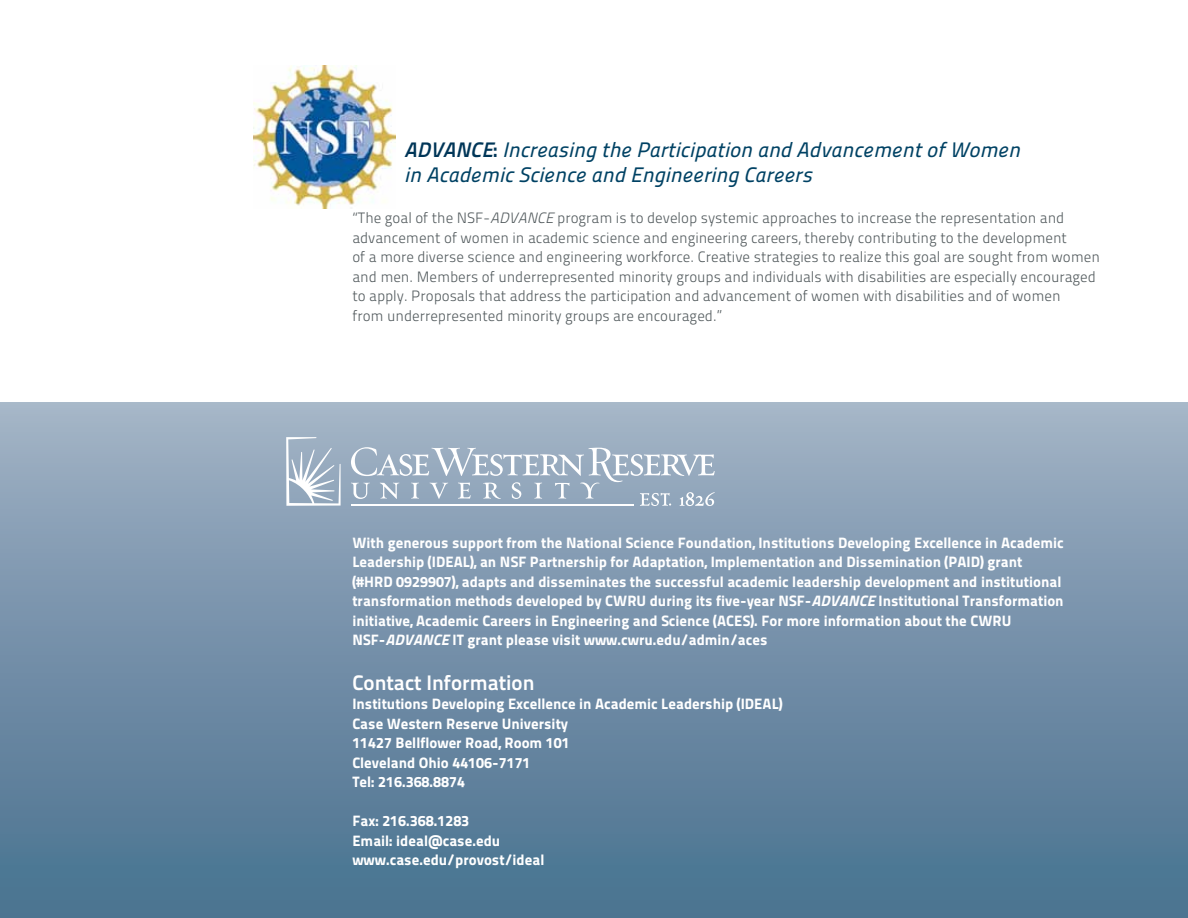
<style>
.page{position:relative;width:1188px;height:918px;background:#fff}
.page>*{position:absolute;margin:0;border:0;box-sizing:border-box;transform-origin:0 0}
.t1{font:21px/25.2px "Titillitalic 500 wt";color:#004264}
.t2{font:21px "Titillium Text 25 L 800 wt";color:#fff}
.t3{font:15px/19.5px "Titillium Maps 26 L 999 wt";color:#fff}
.t4{font:15px/19.5px "Titillium Maps 26 L 250 wt";color:#525a5d}
.s1{font-family:"Titillitalic 750 wt";color:#003658}
.s2{font-family:"Titillium Text 25 L 800 wt";color:#003658}
.s3{font-family:"Titillitalic 250 wt"}
.s4{font-family:"Titillitalic 999 wt"}
</style>
<div class="page">
<img style="left:253px;top:66px;width:143px;height:142px">
<div style="left:0;top:403px;width:1188px;height:515px;background:linear-gradient(to bottom,#a2b1c5,#466f8e)"></div>
<svg style="left:351px;top:447px;width:364px;height:59px;background:#a7b7c8"></svg>
<hr style="left:351px;top:504px;width:283px;height:2px;background:#fff">
<svg style="left:286px;top:437px;width:55px;height:69px"></svg>
<h1 class="t1" style="left:404px;top:136px;width:617px"><span class="s1">ADVANCE</span><span class="s2">:</span> Increasing the Participation and Advancement of Women in Academic Science and Engineering Careers</h1>
<p class="t4" style="left:352px;top:207px;width:749px">“The goal of the NSF-<span class="s3">ADVANCE</span> program is to develop systemic approaches to increase the representation and advancement of women in academic science and engineering careers, thereby contributing to the development<br>of a more diverse science and engineering workforce. Creative strategies to realize this goal are sought from women and men. Members of underrepresented minority groups and individuals with disabilities are especially encouraged to apply. Proposals that address the participation and advancement of women with disabilities and of women<br>from underrepresented minority groups are encouraged.”</p>
<p class="t3" style="left:352px;top:532px;width:713px">With generous support from the National Science Foundation, Institutions Developing Excellence in Academic Leadership (IDEAL), an NSF Partnership for Adaptation, Implementation and Dissemination (PAID) grant (#HRD 0929907), adapts and disseminates the successful academic leadership development and institutional transformation methods developed by CWRU during its five-year NSF-<span class="s4">ADVANCE</span> Institutional Transformation initiative, Academic Careers in Engineering and Science (ACES). For more information about the CWRU NSF-<span class="s4">ADVANCE</span> IT grant please visit www.cwru.edu/admin/aces</p>
<h1 class="t2" style="left:352px;top:666px;width:184px">Contact Information</h1>
<p class="t3" style="left:352px;top:693px;width:432px">Institutions Developing Excellence in Academic Leadership (IDEAL)<br>Case Western Reserve University<br>11427 Bellflower Road, Room 101<br>Cleveland Ohio 44106-7171<br>Tel: 216.368.8874</p>
<p class="t3" style="left:352px;top:810px;width:194px">Fax: 216.368.1283<br>Email: ideal@case.edu www.case.edu/provost/ideal</p>
</div>
